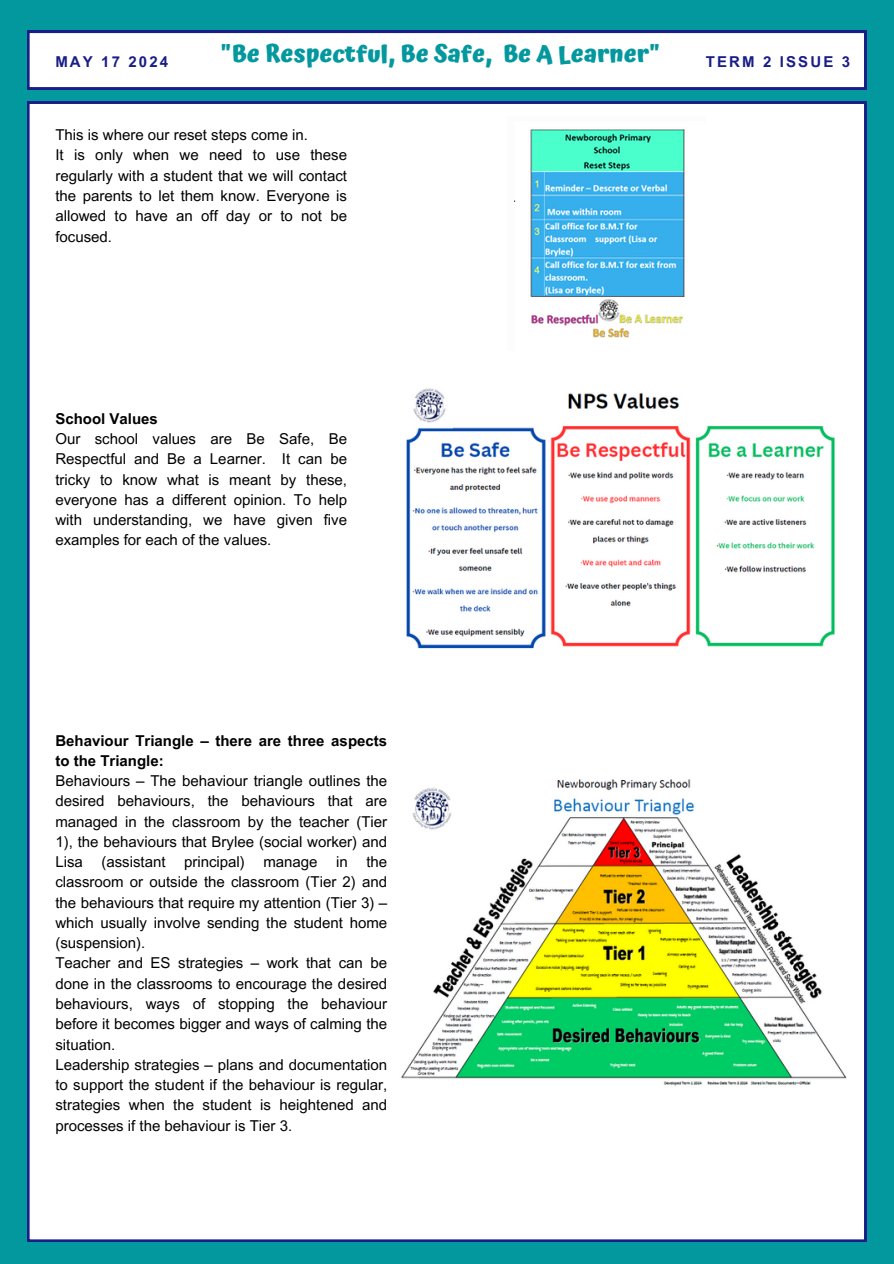
<style>
.page{position:relative;width:894px;height:1264px;background:#fff}
.page>*{position:absolute;margin:0;border:0;box-sizing:border-box;transform-origin:0 0}
.t1{font:700 24px "Atma";color:#03989e}
.t2{font:15px/20.2px "Arial MT Pro";color:#000;text-align:justify}
.t3{font:700 15px/20.2px "Arial MT Pro";color:#000}
.t4{font:700 15px "Arial MT Pro";letter-spacing:.14em;color:#191d86}
</style>
<div class="page">
<div style="left:0;top:0;width:893px;height:1263px;background:#03989e"></div>
<svg style="left:27px;top:31px;width:838px;height:58px;background:#eeeef6"></svg>
<div style="left:27px;top:102px;width:838px;height:1139px;background:#fff"></div>
<img style="left:396px;top:378px;width:446px;height:313px">
<img style="left:396px;top:775px;width:453px;height:319px">
<img style="left:507px;top:116px;width:198px;height:234px">
<p class="t4" style="left:55px;top:56px;width:114px">MAY 17 2024</p>
<p class="t1" style="left:221px;top:40px;width:440px">"Be Respectful, Be Safe, Be A Learner"</p>
<h1 class="t2" style="left:55px;top:127px;width:254px">This is where our reset steps come in.</h1>
<h2 class="t2" style="left:55px;top:147px;width:293px">It is only when we need to use these regularly with a student that we will contact the parents to let them know. Everyone is allowed to have an off day or to not be focused.</h2>
<p class="t4" style="left:705px;top:56px;width:146px">TERM 2 ISSUE 3</p>
<h2 class="t3" style="left:55px;top:410px;width:104px">School Values</h2>
<p class="t2" style="left:55px;top:430px;width:293px">Our school values are Be Safe, Be Respectful and Be a Learner. It can be tricky to know what is meant by these, everyone has a different opinion. To help with understanding, we have given five examples for each of the values.</p>
<p class="t3" style="left:55px;top:732px;width:333px">Behaviour Triangle – there are three aspects to the Triangle:</p>
<p class="t2" style="left:55px;top:772px;width:333px">Behaviours – The behaviour triangle outlines the desired behaviours, the behaviours that are managed in the classroom by the teacher (Tier 1), the behaviours that Brylee (social worker) and Lisa (assistant principal) manage in the classroom or outside the classroom (Tier 2) and the behaviours that require my attention (Tier 3) – which usually involve sending the student home (suspension).</p>
<p class="t2" style="left:55px;top:954px;width:333px">Teacher and ES strategies – work that can be done in the classrooms to encourage the desired behaviours, ways of stopping the behaviour before it becomes bigger and ways of calming the situation.</p>
<p class="t2" style="left:55px;top:1056px;width:333px">Leadership strategies – plans and documentation to support the student if the behaviour is regular, strategies when the student is heightened and processes if the behaviour is Tier 3.</p>
</div>
